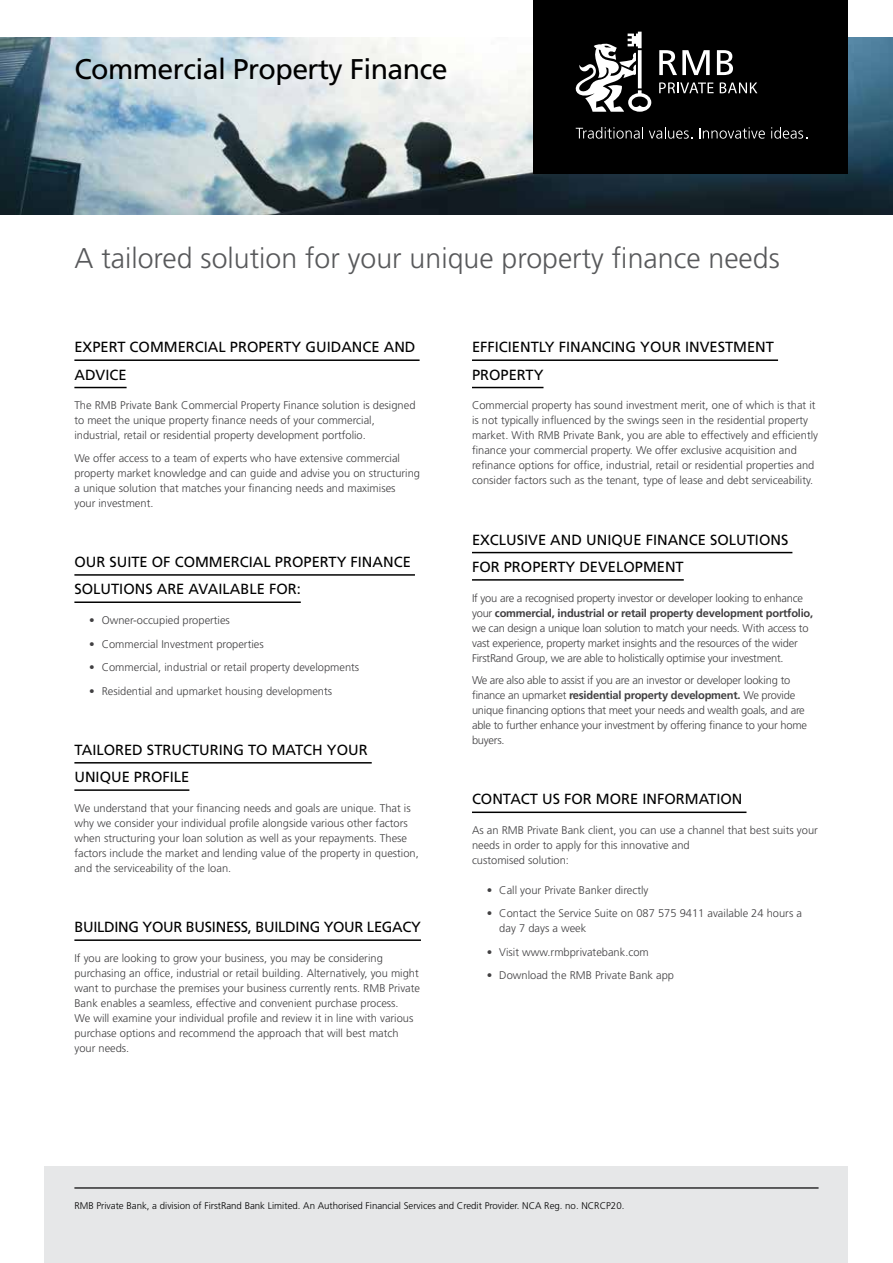
<style>
.page{position:relative;width:893px;height:1263px;background:#fff}
.page>*{position:absolute;margin:0;border:0;box-sizing:border-box;transform-origin:0 0}
.t1{font:300 28.5px "Frutiger LT Std";color:#58595b}
.t2{font:28.5px "Frutiger LT Std";letter-spacing:-.02em;color:#000}
.t3{font:14.7px/27.3px "Frutiger LT Std";color:#000}
.t4{font:14.7px "Frutiger LT Std";letter-spacing:-.02em;color:#000}
.t5{font:300 11.1px/15px "Frutiger LT Std";color:#414042}
.t6{font:300 11.1px/15px "Frutiger LT Std";letter-spacing:-.02em;color:#414042}
.t7{font:300 9.6px "Frutiger LT Std";color:#000}
.s1{font-weight:700}
</style>
<div class="page">
<div style="left:45px;top:1166px;width:803px;height:97px;background:#e6e7e8"></div>
<hr style="left:74px;top:1187px;width:745px;height:1px;background:#000">
<img style="left:0;top:38px;width:893px;height:176px">
<hr style="left:74px;top:359px;width:346px;height:2px;background:#000">
<hr style="left:74px;top:387px;width:53px;height:1px;background:#000">
<hr style="left:74px;top:574px;width:341px;height:2px;background:#000">
<hr style="left:74px;top:601px;width:227px;height:2px;background:#000">
<hr style="left:74px;top:762px;width:298px;height:1px;background:#000">
<hr style="left:74px;top:789px;width:115px;height:2px;background:#000">
<hr style="left:74px;top:939px;width:347px;height:2px;background:#000">
<hr style="left:472px;top:359px;width:306px;height:2px;background:#000">
<hr style="left:472px;top:387px;width:71px;height:1px;background:#000">
<hr style="left:472px;top:552px;width:320px;height:1px;background:#000">
<hr style="left:472px;top:579px;width:212px;height:2px;background:#000">
<hr style="left:472px;top:811px;width:274px;height:2px;background:#000">
<div style="left:534px;top:0;width:314px;height:174px;background:#000"></div>
<svg style="left:659px;top:50px;width:74px;height:25px"></svg>
<svg style="left:659px;top:82px;width:55px;height:11px"></svg>
<svg style="left:720px;top:82px;width:37px;height:11px"></svg>
<svg style="left:575px;top:32px;width:76px;height:80px"></svg>
<svg style="left:576px;top:127px;width:67px;height:12px"></svg>
<svg style="left:649px;top:127px;width:43px;height:12px"></svg>
<svg style="left:699px;top:127px;width:66px;height:12px"></svg>
<svg style="left:771px;top:127px;width:37px;height:12px"></svg>
<h1 class="t2" style="left:74px;top:52px;width:375px">COMMERCIAL PROPERTY FINANCE</h1>
<h1 class="t1" style="left:74px;top:242px;width:707px">A tailored solution for your unique property finance needs</h1>
<h2 class="t3" style="left:74px;top:334px;width:343px">EXPERT COMMERCIAL PROPERTY GUIDANCE AND<br>ADVICE</h2>
<p class="t5" style="left:74px;top:398px;width:343px">The RMB Private Bank Commercial Property Finance solution is designed to meet the unique property finance needs of your commercial, industrial, retail or residential property development portfolio.</p>
<p class="t5" style="left:74px;top:450px;width:347px">We offer access to a team of experts who have extensive commercial property market knowledge and can guide and advise you on structuring a unique solution that matches your financing needs and maximises<br>your investment.</p>
<h2 class="t3" style="left:74px;top:548px;width:338px">OUR SUITE OF COMMERCIAL PROPERTY FINANCE<br>SOLUTIONS ARE AVAILABLE FOR:</h2>
<p class="t5" style="left:89px;top:613px;width:142px">• Owner-occupied properties</p>
<p class="t5" style="left:89px;top:636px;width:176px">• Commercial Investment properties</p>
<p class="t5" style="left:89px;top:660px;width:271px">• Commercial, industrial or retail property developments</p>
<p class="t5" style="left:89px;top:683px;width:244px">• Residential and upmarket housing developments</p>
<h2 class="t3" style="left:74px;top:736px;width:295px">TAILORED STRUCTURING TO MATCH YOUR<br>UNIQUE PROFILE</h2>
<p class="t5" style="left:74px;top:801px;width:346px">We understand that your financing needs and goals are unique. That is why we consider your individual profile alongside various other factors when structuring your loan solution as well as your repayments. These factors include the market and lending value of the property in question, and the serviceability of the loan.</p>
<h2 class="t4" style="left:74px;top:918px;width:348px">BUILDING YOUR BUSINESS, BUILDING YOUR LEGACY</h2>
<p class="t5" style="left:74px;top:951px;width:347px">If you are looking to grow your business, you may be considering purchasing an office, industrial or retail building. Alternatively, you might want to purchase the premises your business currently rents. RMB Private Bank enables a seamless, effective and convenient purchase process.<br>We will examine your individual profile and review it in line with various purchase options and recommend the approach that will best match your needs.</p>
<h2 class="t3" style="left:472px;top:334px;width:303px">EFFICIENTLY FINANCING YOUR INVESTMENT<br>PROPERTY</h2>
<p class="t5" style="left:472px;top:398px;width:348px">Commercial property has sound investment merit, one of which is that it is not typically influenced by the swings seen in the residential property market. With RMB Private Bank, you are able to effectively and efficiently finance your commercial property. We offer exclusive acquisition and refinance options for office, industrial, retail or residential properties and consider factors such as the tenant, type of lease and debt serviceability.</p>
<h2 class="t3" style="left:472px;top:526px;width:318px">EXCLUSIVE AND UNIQUE FINANCE SOLUTIONS<br>FOR PROPERTY DEVELOPMENT</h2>
<p class="t6" style="left:472px;top:590px;width:343px">If you are a recognised property investor or developer looking to enhance your <span class="s1">commercial, industrial or retail property development portfolio, </span>we can design a unique loan solution to match your needs. With access to vast experience, property market insights and the resources of the wider FirstRand Group, we are able to holistically optimise your investment.</p>
<p class="t6" style="left:472px;top:673px;width:337px">We are also able to assist if you are an investor or developer looking to finance an upmarket <span class="s1">residential property development.</span> We provide unique financing options that meet your needs and wealth goals, and are able to further enhance your investment by offering finance to your home buyers.</p>
<h2 class="t3" style="left:472px;top:786px;width:272px">CONTACT US FOR MORE INFORMATION</h2>
<p class="t5" style="left:472px;top:823px;width:347px">As an RMB Private Bank client, you can use a channel that best suits your needs in order to apply for this innovative and<br>customised solution:</p>
<p class="t5" style="left:487px;top:882px;width:163px">• Call your Private Banker directly</p>
<p class="t5" style="left:499px;top:906px;width:304px;text-indent:-12px">• Contact the Service Suite on 087 575 9411 available 24 hours a day 7 days a week</p>
<p class="t5" style="left:487px;top:944px;width:163px">• Visit www.rmbprivatebank.com</p>
<p class="t5" style="left:487px;top:968px;width:189px">• Download the RMB Private Bank app</p>
<p class="t7" style="left:74px;top:1200px;width:551px">RMB Private Bank, a division of FirstRand Bank Limited. An Authorised Financial Services and Credit Provider. NCA Reg. no. NCRCP20.</p>
</div>
